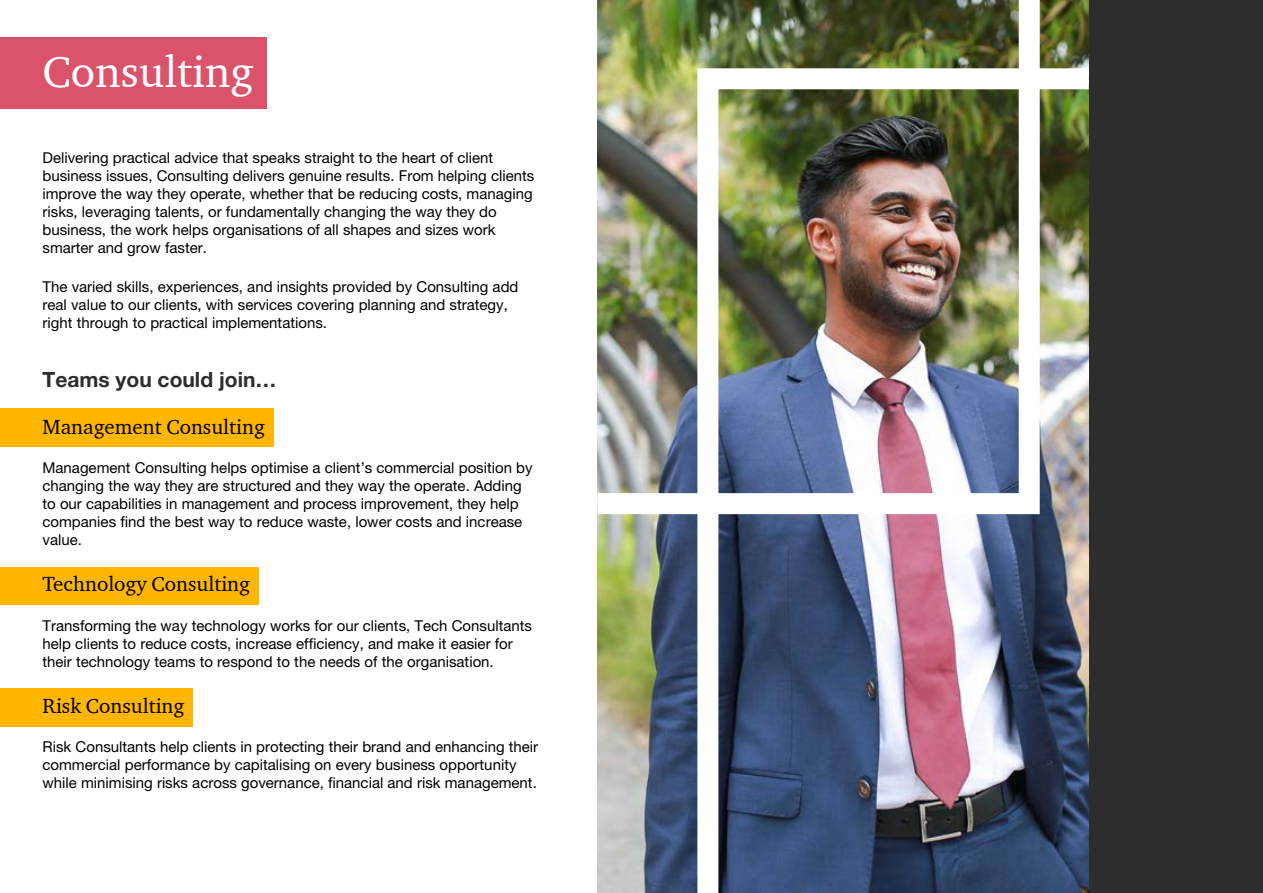
<style>
.page{position:relative;width:1263px;height:893px;background:#fff}
.page>*{position:absolute;margin:0;border:0;box-sizing:border-box;transform-origin:0 0}
.t1{font:45px "Charter ITC";color:#fff}
.t2{font:21px "Charter ITC";color:#000}
.t3{font:700 21px "Helvetica Neue";color:#2d2d2d}
.t4{font:15px/18px "Helvetica Neue";color:#000}
</style>
<div class="page">
<div style="left:1089px;top:0;width:174px;height:893px;background:#2d2d2d"></div>
<div style="left:0;top:409px;width:273px;height:38px;background:#ffb600"></div>
<div style="left:0;top:567px;width:259px;height:37px;background:#ffb600"></div>
<div style="left:0;top:688px;width:193px;height:38px;background:#ffb600"></div>
<div style="left:0;top:37px;width:267px;height:71px;background:#db536a"></div>
<img style="left:597px;top:0;width:492px;height:893px">
<img style="left:687px;top:58px;width:402px;height:835px">
<img style="left:597px;top:0;width:453px;height:525px">
<h1 class="t1" style="left:43px;top:44px;width:213px">Consulting</h1>
<p class="t4" style="left:43px;top:148px;width:493px">Delivering practical advice that speaks straight to the heart of client business issues, Consulting delivers genuine results. From helping clients improve the way they operate, whether that be reducing costs, managing risks, leveraging talents, or fundamentally changing the way they do business, the work helps organisations of all shapes and sizes work smarter and grow faster.</p>
<p class="t4" style="left:43px;top:278px;width:477px">The varied skills, experiences, and insights provided by Consulting add real value to our clients, with services covering planning and strategy, right through to practical implementations.</p>
<h2 class="t3" style="left:43px;top:367px;width:236px">Teams you could join…</h2>
<h2 class="t2" style="left:43px;top:413px;width:224px">Management Consulting</h2>
<p class="t4" style="left:43px;top:458px;width:492px">Management Consulting helps optimise a client’s commercial position by changing the way they are structured and they way the operate. Adding to our capabilities in management and process improvement, they help companies find the best way to reduce waste, lower costs and increase value.</p>
<h2 class="t2" style="left:43px;top:571px;width:209px">Technology Consulting</h2>
<p class="t4" style="left:43px;top:616px;width:491px">Transforming the way technology works for our clients, Tech Consultants help clients to reduce costs, increase efficiency, and make it easier for their technology teams to respond to the needs of the organisation.</p>
<h2 class="t2" style="left:43px;top:693px;width:143px">Risk Consulting</h2>
<p class="t4" style="left:43px;top:738px;width:497px">Risk Consultants help clients in protecting their brand and enhancing their commercial performance by capitalising on every business opportunity while minimising risks across governance, financial and risk management.</p>
</div>
